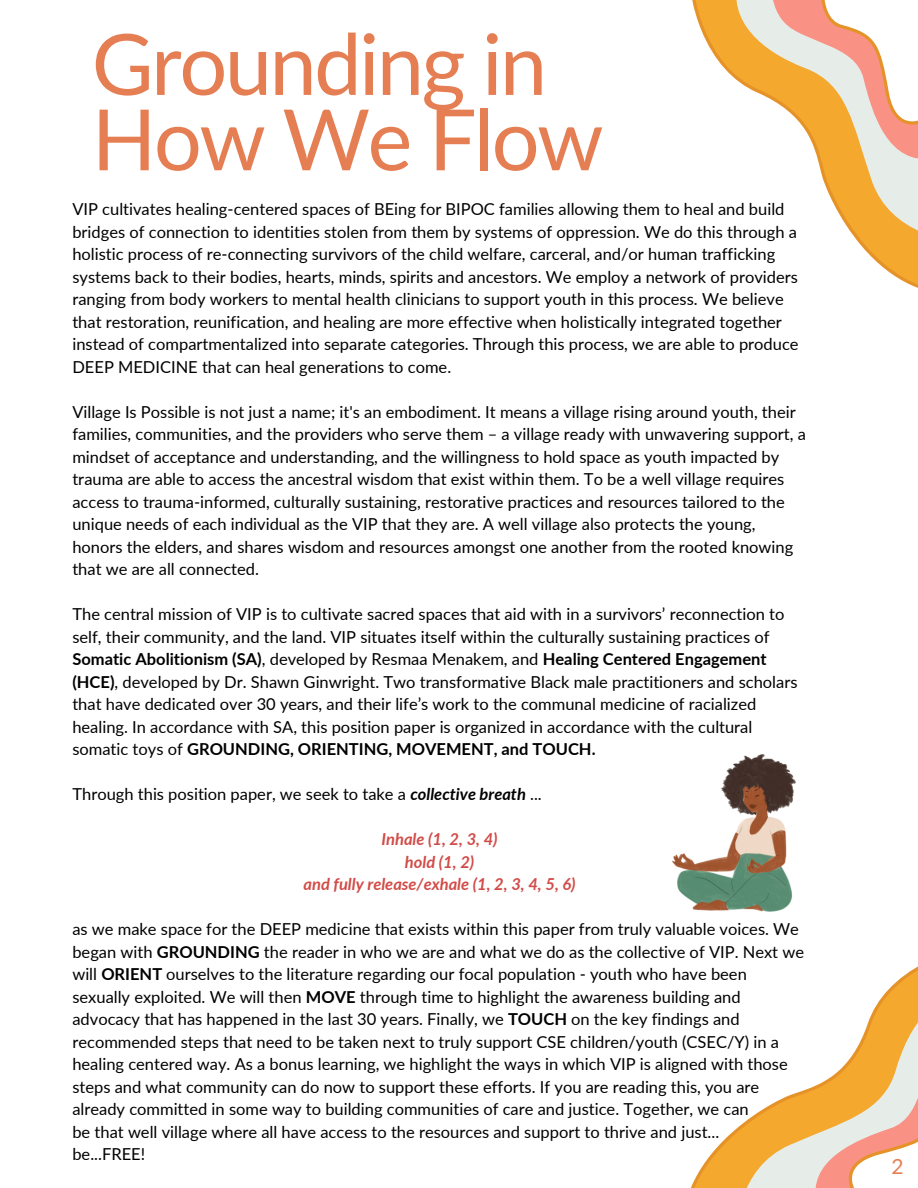
<style>
.page{position:relative;width:918px;height:1188px;background:#fff}
.page>*{position:absolute;margin:0;border:0;box-sizing:border-box;transform-origin:0 0}
.t1{font:84.6px/75.3px "Lato";letter-spacing:-.03em;color:#e67e53}
.t2{font:21px "Lato";color:#e67e53}
.t3{font:16.5px/22.5px "Lato";color:#000}
.t4{font:italic 700 16.5px/22.5px "Lato";color:#d14c48;text-align:center}
.s1{font-weight:700}
.s2{font-weight:700;font-style:italic}
</style>
<div class="page">
<svg style="left:691px;top:966px;width:227px;height:222px"></svg>
<svg style="left:777px;top:1014px;width:141px;height:174px"></svg>
<svg style="left:692px;top:0;width:226px;height:288px"></svg>
<svg style="left:758px;top:0;width:160px;height:188px"></svg>
<img style="left:672px;top:755px;width:124px;height:156px">
<p class="t1" style="left:92px;top:25px;width:513px">Grounding in<br>How We Flow</p>
<p class="t3" style="left:72px;top:198px;width:728px">VIP cultivates healing-centered spaces of BEing for BIPOC families allowing them to heal and build bridges of connection to identities stolen from them by systems of oppression. We do this through a holistic process of re-connecting survivors of the child welfare, carceral, and/or human trafficking systems back to their bodies, hearts, minds, spirits and ancestors. We employ a network of providers ranging from body workers to mental health clinicians to support youth in this process. We believe that restoration, reunification, and healing are more effective when holistically integrated together instead of compartmentalized into separate categories. Through this process, we are able to produce DEEP MEDICINE that can heal generations to come.</p>
<h1 class="t3" style="left:72px;top:400px;width:735px">Village Is Possible is not just a name; it's an embodiment. It means a village rising around youth, their families, communities, and the providers who serve them – a village ready with unwavering support, a mindset of acceptance and understanding, and the willingness to hold space as youth impacted by trauma are able to access the ancestral wisdom that exist within them. To be a well village requires access to trauma-informed, culturally sustaining, restorative practices and resources tailored to the unique needs of each individual as the VIP that they are. A well village also protects the young, honors the elders, and shares wisdom and resources amongst one another from the rooted knowing that we are all connected.</h1>
<p class="t3" style="left:72px;top:603px;width:727px">The central mission of VIP is to cultivate sacred spaces that aid with in a survivors’ reconnection to self, their community, and the land. VIP situates itself within the culturally sustaining practices of <span class="s1">Somatic Abolitionism (SA)</span>, developed by Resmaa Menakem, and <span class="s1">Healing Centered Engagement (HCE)</span>, developed by Dr. Shawn Ginwright. Two transformative Black male practitioners and scholars that have dedicated over 30 years, and their life’s work to the communal medicine of racialized healing. In accordance with SA, this position paper is organized in accordance with the cultural somatic toys of <span class="s1">GROUNDING, ORIENTING, MOVEMENT, and TOUCH.</span></p>
<p class="t3" style="left:72px;top:783px;width:471px">Through this position paper, we seek to take a <span class="s2">collective breath</span> ...</p>
<p class="t4" style="left:304px;top:828px;width:274px">Inhale (1, 2, 3, 4)<br>hold (1, 2)<br>and fully release/exhale (1, 2, 3, 4, 5, 6)</p>
<p class="t3" style="left:72px;top:918px;width:733px">as we make space for the DEEP medicine that exists within this paper from truly valuable voices. We began with <span class="s1">GROUNDING</span> the reader in who we are and what we do as the collective of VIP. Next we will <span class="s1">ORIENT</span> ourselves to the literature regarding our focal population - youth who have been sexually exploited. We will then <span class="s1">MOVE</span> through time to highlight the awareness building and advocacy that has happened in the last 30 years. Finally, we <span class="s1">TOUCH</span> on the key findings and recommended steps that need to be taken next to truly support CSE children/youth (CSEC/Y) in a healing centered way. As a bonus learning, we highlight the ways in which VIP is aligned with those steps and what community can do now to support these efforts. If you are reading this, you are already committed in some way to building communities of care and justice. Together, we can</p>
<h2 class="t3" style="left:72px;top:1120px;width:648px">be that well village where all have access to the resources and support to thrive and just...</h2>
<p class="t3" style="left:72px;top:1143px;width:74px">be...FREE!</p>
<p class="t2" style="left:891px;top:1154px;width:14px">2</p>
</div>
